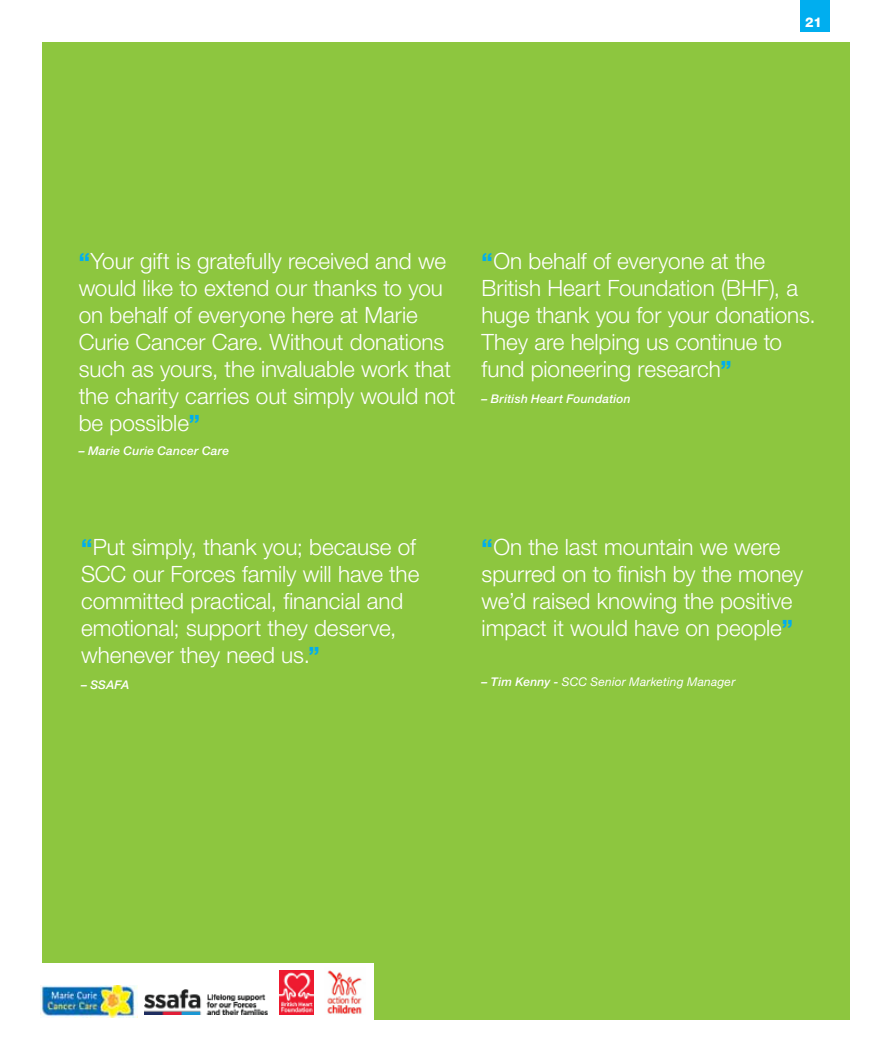
<style>
.page{position:relative;width:893px;height:1063px;background:#fff}
.page>*{position:absolute;margin:0;border:0;box-sizing:border-box;transform-origin:0 0}
.t1{font:300 22.5px/27px "Helvetica Neue LT Std";letter-spacing:-.005em;color:#fff}
.t2{font:800 13.5px "Helvetica Neue LT Std";color:#fff}
.t3{font:italic 500 12px "Helvetica Neue LT Std";letter-spacing:.02em;color:#fff}
.t4{font:italic 12px "Helvetica Neue LT Std";letter-spacing:.02em;color:#fff}
.s1{font-weight:800;color:#00aeef}
.s2{font-weight:500}
</style>
<div class="page">
<div style="left:800px;top:0;width:30px;height:32px;background:#00aeef"></div>
<div style="left:43px;top:43px;width:807px;height:977px;background:#8dc63f"></div>
<div style="left:41px;top:963px;width:332px;height:59px;background:#fff"></div>
<img style="left:145px;top:989px;width:123px;height:25px">
<img style="left:280px;top:971px;width:33px;height:43px">
<img style="left:327px;top:970px;width:35px;height:44px">
<img style="left:41px;top:985px;width:96px;height:32px">
<p class="t2" style="left:805px;top:14px;width:18px">21</p>
<p class="t1" style="left:79px;top:247px;width:378px"><span class="s1">“</span>Your gift is gratefully received and we would like to extend our thanks to you on behalf of everyone here at Marie Curie Cancer Care. Without donations such as yours, the invaluable work that the charity carries out simply would not be possible<span class="s1">”</span></p>
<p class="t3" style="left:79px;top:444px;width:152px">– Marie Curie Cancer Care</p>
<p class="t1" style="left:482px;top:247px;width:336px"><span class="s1">“</span>On behalf of everyone at the<br>British Heart Foundation (BHF), a huge thank you for your donations.<br>They are helping us continue to fund pioneering research<span class="s1">”</span></p>
<p class="t3" style="left:482px;top:392px;width:151px">– British Heart Foundation</p>
<p class="t1" style="left:81px;top:533px;width:340px"><span class="s1">“</span>Put simply, thank you; because of<br>SCC our Forces family will have the committed practical, financial and emotional; support they deserve, whenever they need us.<span class="s1">”</span></p>
<p class="t3" style="left:81px;top:678px;width:50px">– SSAFA</p>
<p class="t1" style="left:482px;top:533px;width:323px"><span class="s1">“</span>On the last mountain we were spurred on to finish by the money we’d raised knowing the positive impact it would have on people<span class="s1">”</span></p>
<p class="t4" style="left:482px;top:674px;width:255px"><span class="s2">– Tim Kenny -</span> SCC Senior Marketing Manager</p>
</div>
